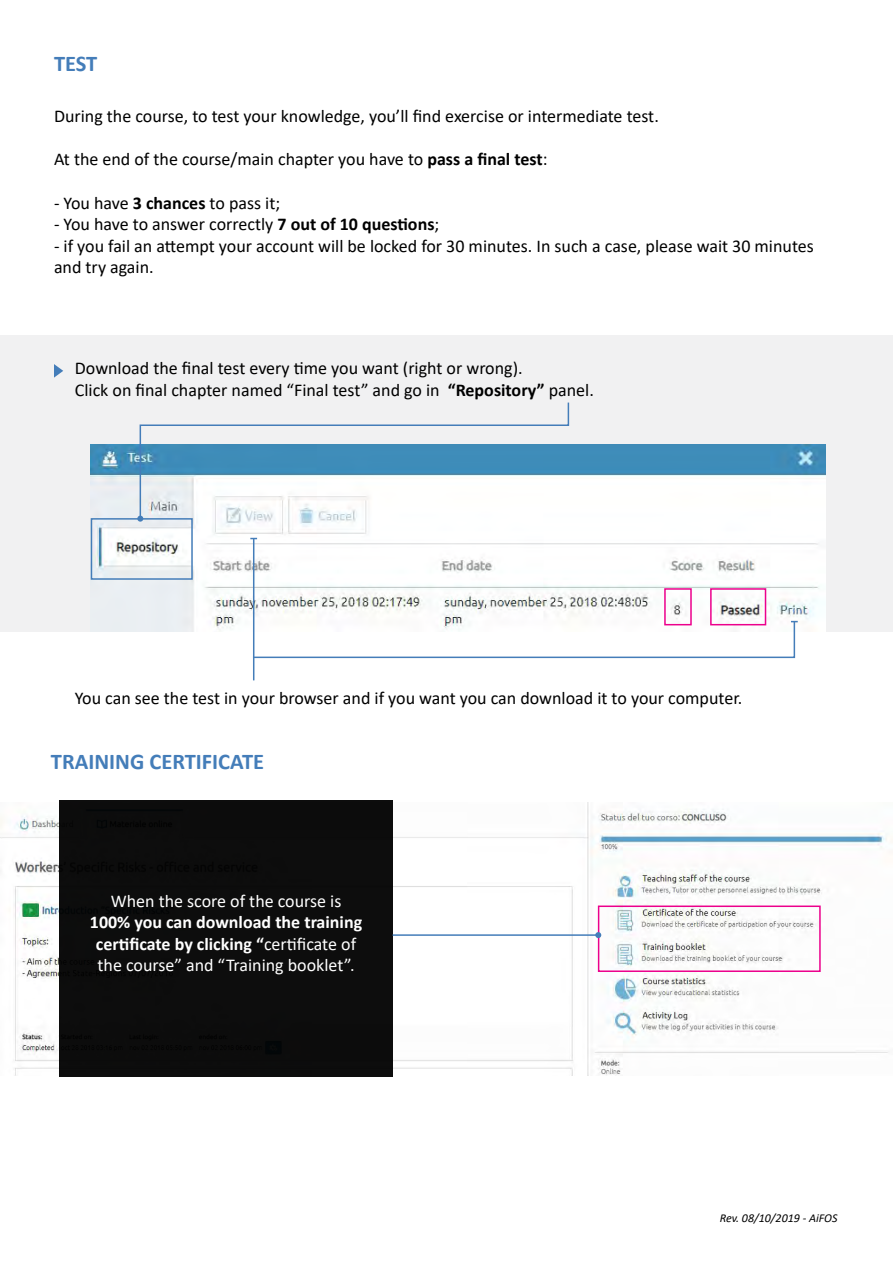
<style>
.page{position:relative;width:893px;height:1263px;background:#fff}
.page>*{position:absolute;margin:0;border:0;box-sizing:border-box;transform-origin:0 0}
.t1{font:700 22.5px "Calibri";color:#447db9}
.t2{font:18px/21.6px "Calibri";color:#000}
.t3{font:700 18px/21.6px "Calibri";color:#fff;text-align:center}
.t4{font:18px "Calibri";color:#fff}
.t5{font:italic 12px "Calibri";color:#000}
.s1{font-weight:700}
.s2{font-weight:400}
</style>
<div class="page">
<div style="left:0;top:335px;width:893px;height:296px;background:#f1f1f2"></div>
<svg style="left:54px;top:364px;width:9px;height:14px"></svg>
<img style="left:91px;top:444px;width:734px;height:187px">
<svg style="left:139px;top:402px;width:431px;height:118px"></svg>
<svg style="left:137px;top:516px;width:6px;height:6px"></svg>
<div style="left:91px;top:518px;width:102px;height:62px;border:2px solid #447db9"></div>
<hr style="left:253px;top:538px;width:1px;height:142px;background:#447db9">
<svg style="left:251px;top:620px;width:547px;height:39px"></svg>
<div style="left:664px;top:588px;width:28px;height:37px;border:2px solid #ec008c"></div>
<div style="left:710px;top:588px;width:56px;height:37px;border:2px solid #ec008c"></div>
<img style="left:0;top:803px;width:888px;height:272px">
<div style="left:60px;top:800px;width:333px;height:277px;background:#0d0d0d"></div>
<div style="left:598px;top:905px;width:223px;height:67px;border:2px solid #ec008c"></div>
<hr style="left:393px;top:934px;width:205px;height:2px;background:#447db9">
<svg style="left:595px;top:932px;width:6px;height:6px"></svg>
<p class="t1" style="left:54px;top:47px;width:45px">TEST</p>
<p class="t2" style="left:54px;top:105px;width:606px">During the course, to test your knowledge, you’ll find exercise or intermediate test.</p>
<p class="t2" style="left:54px;top:148px;width:495px">At the end of the course/main chapter you have to <span class="s1">pass a final test</span>:</p>
<p class="t2" style="left:54px;top:191px;width:228px">- You have <span class="s1">3 chances</span> to pass it;</p>
<p class="t2" style="left:54px;top:213px;width:387px">- You have to answer correctly <span class="s1">7 out of 10 questions</span>;</p>
<p class="t2" style="left:54px;top:235px;width:761px">- if you fail an attempt your account will be locked for 30 minutes. In such a case, please wait 30 minutes and try again.</p>
<p class="t2" style="left:75px;top:357px;width:521px">Download the final test every time you want (right or wrong).<br>Click on final chapter named “Final test” and go in <span class="s1">“Repository”</span> panel.</p>
<p class="t2" style="left:75px;top:687px;width:669px">You can see the test in your browser and if you want you can download it to your computer.</p>
<p class="t1" style="left:51px;top:745px;width:215px">TRAINING CERTIFICATE</p>
<p class="t4" style="left:111px;top:888px;width:232px">When the score of the course is</p>
<p class="t3" style="left:90px;top:911px;width:274px">100% you can download the training certificate by clicking “<span class="s2">certificate of the course” and “Training booklet”.</span></p>
<p class="t5" style="left:720px;top:1210px;width:119px">Rev. 08/10/2019 - AiFOS</p>
</div>
